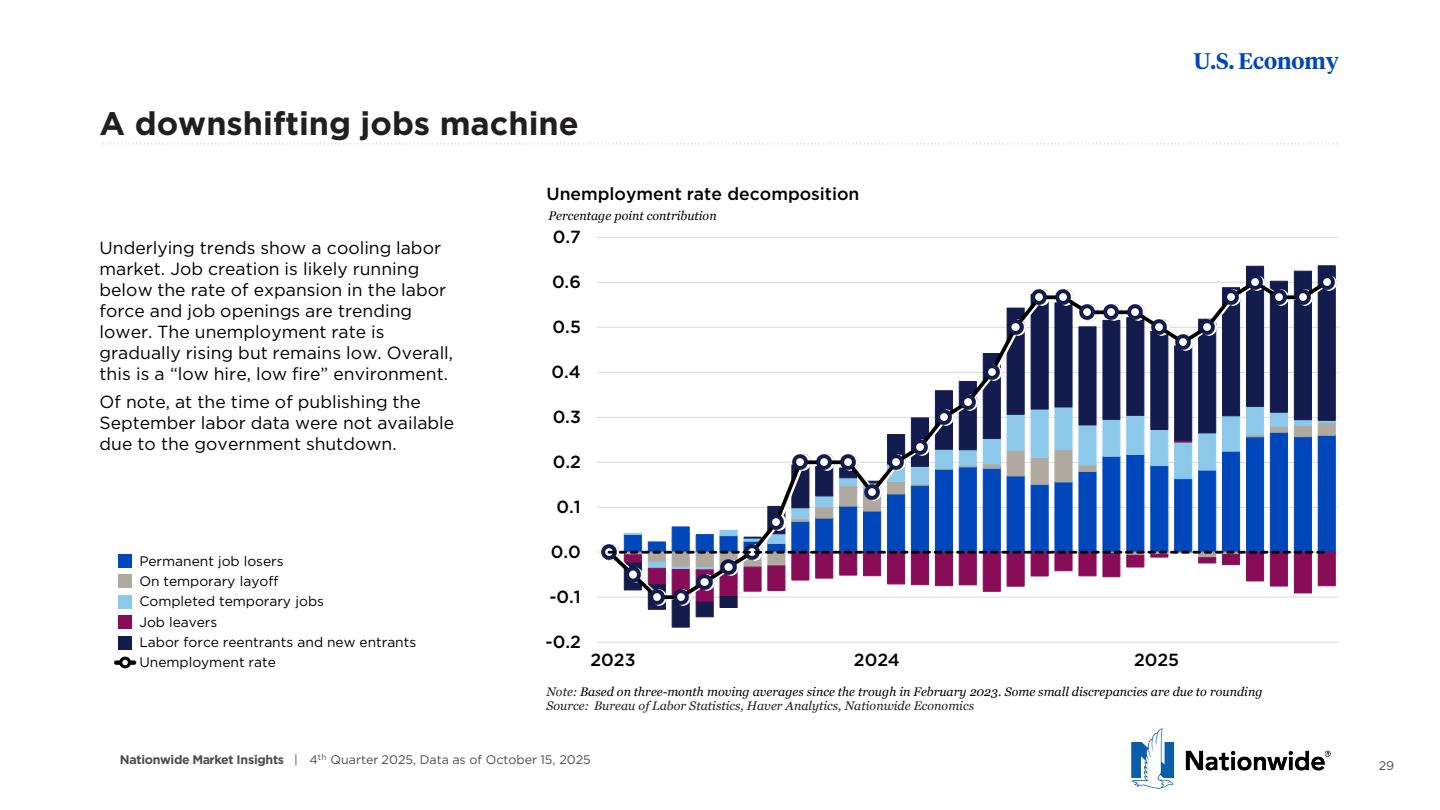
<style>
.page{position:relative;width:1440px;height:810px;background:#fff}
.page>*{position:absolute;margin:0;border:0;box-sizing:border-box;transform-origin:0 0}
.t1{font:700 32.5px "Gotham";color:#231f20}
.t2{font:600 22.5px "Tiempos Headline";color:#0047bb}
.t3{font:17.5px/21px "Gotham";color:#000}
.t4{font:500 17.5px "Gotham";color:#000}
.t5{font:13.75px "Gotham";letter-spacing:-.005em;color:#000}
.t6{font:italic 12.5px "Georgia";letter-spacing:.005em;color:#000}
.t7{font:italic 12.5px "Georgia";letter-spacing:.005em;color:#231f20}
.t8{font:12.5px "Gotham";letter-spacing:.005em;color:#4c4d4f}
.s1{color:#231f20}
.s2{font-weight:700}
</style>
<div class="page">
<img style="left:1132px;top:729px;width:198px;height:59px">
<svg style="left:103px;top:143px;width:1235px;height:1px"></svg>
<hr style="left:597px;top:642px;width:742px;height:1px;background:#d9d9d9">
<hr style="left:597px;top:597px;width:742px;height:1px;background:#d9d9d9">
<hr style="left:597px;top:552px;width:742px;height:1px;background:#d9d9d9">
<hr style="left:597px;top:507px;width:742px;height:1px;background:#d9d9d9">
<hr style="left:597px;top:462px;width:742px;height:1px;background:#d9d9d9">
<hr style="left:597px;top:417px;width:742px;height:1px;background:#d9d9d9">
<hr style="left:597px;top:372px;width:742px;height:1px;background:#d9d9d9">
<hr style="left:597px;top:327px;width:742px;height:1px;background:#d9d9d9">
<hr style="left:597px;top:282px;width:742px;height:1px;background:#d9d9d9">
<hr style="left:597px;top:237px;width:742px;height:1px;background:#d9d9d9">
<svg style="left:647px;top:265px;width:689px;height:363px"></svg>
<img style="left:1334px;top:275px;width:3px;height:15px">
<svg style="left:604px;top:277px;width:728px;height:326px"></svg>
<img style="left:601px;top:544px;width:15px;height:16px">
<img style="left:625px;top:567px;width:15px;height:15px">
<img style="left:649px;top:589px;width:15px;height:16px">
<img style="left:673px;top:590px;width:15px;height:15px">
<img style="left:697px;top:575px;width:15px;height:15px">
<img style="left:721px;top:559px;width:15px;height:16px">
<img style="left:745px;top:544px;width:15px;height:16px">
<img style="left:769px;top:514px;width:15px;height:16px">
<img style="left:793px;top:455px;width:15px;height:15px">
<img style="left:817px;top:455px;width:15px;height:15px">
<img style="left:840px;top:455px;width:16px;height:15px">
<img style="left:864px;top:485px;width:16px;height:15px">
<img style="left:888px;top:455px;width:15px;height:15px">
<img style="left:912px;top:440px;width:15px;height:15px">
<img style="left:936px;top:410px;width:15px;height:15px">
<img style="left:960px;top:395px;width:15px;height:15px">
<img style="left:984px;top:365px;width:15px;height:15px">
<img style="left:1008px;top:319px;width:15px;height:16px">
<img style="left:1032px;top:289px;width:15px;height:16px">
<img style="left:1056px;top:289px;width:15px;height:16px">
<img style="left:1080px;top:305px;width:15px;height:15px">
<img style="left:1104px;top:305px;width:15px;height:15px">
<img style="left:1128px;top:305px;width:15px;height:15px">
<img style="left:1152px;top:319px;width:15px;height:16px">
<img style="left:1176px;top:335px;width:15px;height:15px">
<img style="left:1199px;top:319px;width:16px;height:16px">
<img style="left:1223px;top:290px;width:16px;height:15px">
<img style="left:1247px;top:275px;width:15px;height:15px">
<img style="left:1271px;top:289px;width:15px;height:16px">
<img style="left:1295px;top:289px;width:15px;height:16px">
<img style="left:1319px;top:275px;width:15px;height:15px">
<svg style="left:609px;top:551px;width:718px;height:3px;background:#3e2f3f"></svg>
<div style="left:116px;top:660px;width:18px;height:5px;background:#000"></div>
<div style="left:121px;top:658px;width:8px;height:9px;background:#fff;border-radius:50%"></div>
<div style="left:119px;top:657px;width:12px;height:11px;border:3px solid #000;border-radius:50%"></div>
<div style="left:118px;top:554px;width:14px;height:13px;background:#0047bb"></div>
<div style="left:118px;top:574px;width:14px;height:14px;background:#afa9a0"></div>
<div style="left:119px;top:595px;width:13px;height:14px;background:#8cc8e9"></div>
<div style="left:119px;top:616px;width:13px;height:13px;background:#890c58"></div>
<div style="left:118px;top:636px;width:14px;height:14px;background:#141b4d"></div>
<h2 class="t1" style="left:100px;top:102px;width:481px">A downshifting jobs machine</h2>
<p class="t2" style="left:1194px;top:46px;width:147px">U.S. Economy</p>
<p class="t3" style="left:100px;top:237px;width:355px">Underlying trends show a cooling labor market. Job creation is likely running below the rate of expansion in the labor force and job openings are trending lower. The unemployment rate is gradually rising but remains low. Overall, this is a “low hire, low fire” environment.</p>
<p class="t3" style="left:100px;top:391px;width:356px">Of note, at the time of publishing the<br>September labor data were not available due to the government shutdown.</p>
<p class="t5" style="left:139px;top:552px;width:146px">Permanent job losers</p>
<p class="t5" style="left:139px;top:572px;width:141px">On temporary layoff</p>
<p class="t5" style="left:139px;top:593px;width:186px">Completed temporary jobs</p>
<p class="t5" style="left:139px;top:633px;width:278px">Labor force reentrants and new entrants</p>
<p class="t5" style="left:139px;top:654px;width:138px">Unemployment rate</p>
<p class="t5" style="left:139px;top:613px;width:79px">Job leavers</p>
<p class="t4" style="left:546px;top:182px;width:315px">Unemployment rate decomposition</p>
<p class="t6" style="left:549px;top:208px;width:170px">Percentage point contribution</p>
<p class="t4" style="left:553px;top:225px;width:30px">0.7</p>
<p class="t4" style="left:552px;top:270px;width:30px">0.6</p>
<p class="t4" style="left:553px;top:315px;width:30px">0.5</p>
<p class="t4" style="left:552px;top:360px;width:31px">0.4</p>
<p class="t4" style="left:553px;top:405px;width:30px">0.3</p>
<p class="t4" style="left:553px;top:450px;width:30px">0.2</p>
<p class="t4" style="left:557px;top:495px;width:26px">0.1</p>
<p class="t4" style="left:551px;top:540px;width:32px">0.0</p>
<p class="t4" style="left:549px;top:585px;width:33px">-0.1</p>
<p class="t4" style="left:546px;top:630px;width:37px">-0.2</p>
<p class="t4" style="left:590px;top:648px;width:47px">2023</p>
<p class="t4" style="left:854px;top:648px;width:47px">2024</p>
<p class="t4" style="left:1134px;top:648px;width:47px">2025</p>
<p class="t6" style="left:546px;top:683px;width:718px"><span class="s1">Note:</span> Based on three-month moving averages since the trough in February 2023. Some small discrepancies are due to rounding</p>
<p class="t7" style="left:546px;top:697px;width:429px">Source: Bureau of Labor Statistics, Haver Analytics, Nationwide Economics</p>
<p class="t8" style="left:120px;top:751px;width:472px"><span class="s2">Nationwide Market Insights</span> | 4<sup>th</sup> Quarter 2025, Data as of October 15, 2025</p>
<p class="t8" style="left:1379px;top:757px;width:17px">29</p>
</div>
